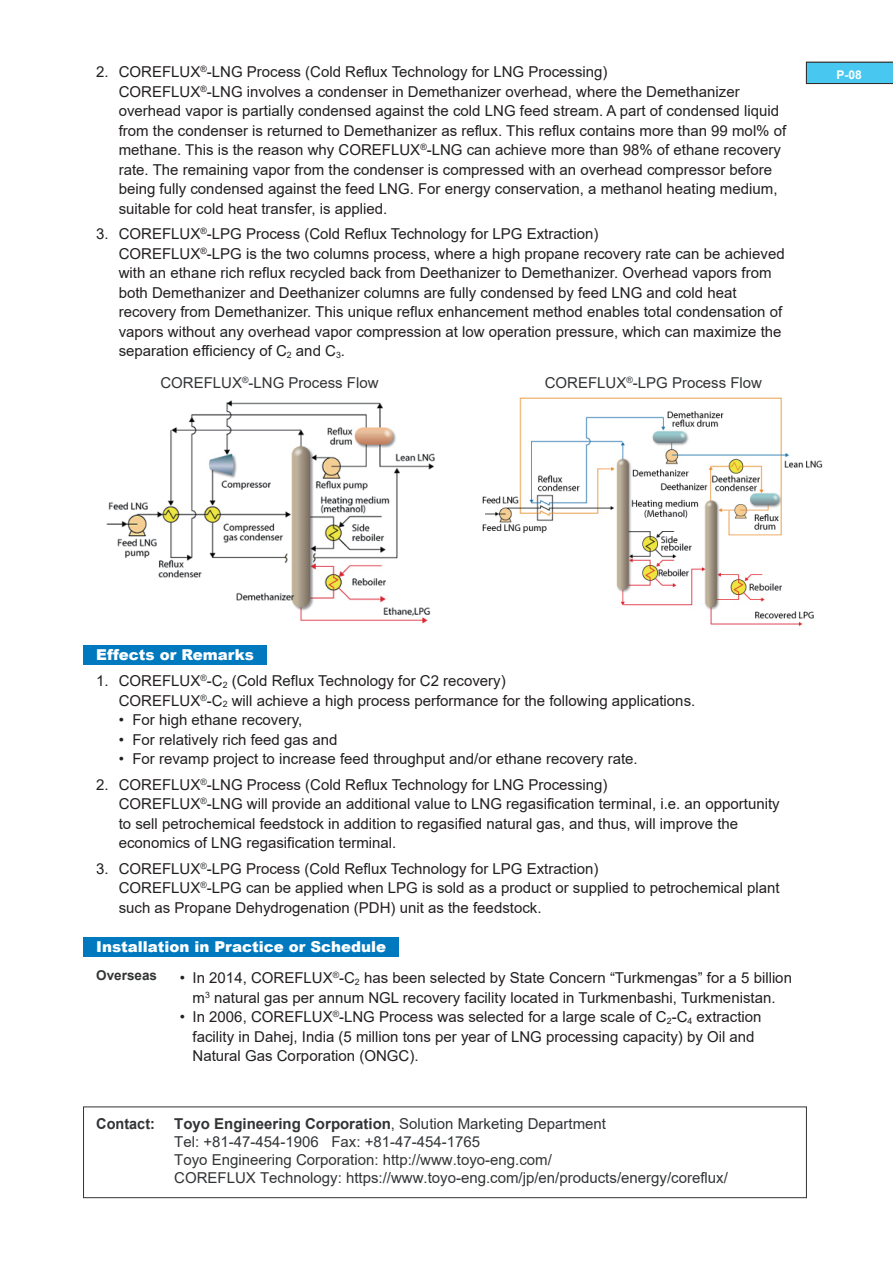
<style>
.page{position:relative;width:893px;height:1263px;background:#fff}
.page>*{position:absolute;margin:0;border:0;box-sizing:border-box;transform-origin:0 0}
.t1{font:15px/19.5px "Arial";color:#231f20}
.t2{font:15px/18px "Arial";color:#323436}
.t3{font:900 15px "Arial";color:#fff}
.t4{font:700 15px "Arial";color:#323436;scale:.96 1}
.t5{font:700 13.5px "Arial";color:#323436}
.t6{font:700 12px "Arial";color:#fff}
.s1{font-weight:700}
</style>
<div class="page">
<div style="left:84px;top:645px;width:183px;height:19px;background:#0079be"></div>
<div style="left:84px;top:937px;width:315px;height:20px;background:#0079be"></div>
<div style="left:83px;top:1107px;width:724px;height:91px;border:1px solid #323436"></div>
<svg style="left:806px;top:62px;width:87px;height:22px;background:#46b9dd"></svg>
<img style="left:106px;top:400px;width:329px;height:224px">
<img style="left:482px;top:397px;width:341px;height:229px">
<p class="t1" style="left:119px;top:62px;width:669px;text-indent:-22px">2. COREFLUX<sup>®</sup>-LNG Process (Cold Reflux Technology for LNG Processing)<br>COREFLUX<sup>®</sup>-LNG involves a condenser in Demethanizer overhead, where the Demethanizer overhead vapor is partially condensed against the cold LNG feed stream. A part of condensed liquid from the condenser is returned to Demethanizer as reflux. This reflux contains more than 99 mol% of methane. This is the reason why COREFLUX<sup>®</sup>-LNG can achieve more than 98% of ethane recovery rate. The remaining vapor from the condenser is compressed with an overhead compressor before being fully condensed against the feed LNG. For energy conservation, a methanol heating medium, suitable for cold heat transfer, is applied.</p>
<p class="t1" style="left:119px;top:224px;width:667px;text-indent:-23px">3. COREFLUX<sup>®</sup>-LPG Process (Cold Reflux Technology for LPG Extraction)<br>COREFLUX<sup>®</sup>-LPG is the two columns process, where a high propane recovery rate can be achieved with an ethane rich reflux recycled back from Deethanizer to Demethanizer. Overhead vapors from both Demethanizer and Deethanizer columns are fully condensed by feed LNG and cold heat recovery from Demethanizer. This unique reflux enhancement method enables total condensation of vapors without any overhead vapor compression at low operation pressure, which can maximize the separation efficiency of C<sub>2</sub> and C<sub>3</sub>.</p>
<p class="t2" style="left:160px;top:373px;width:220px">COREFLUX<sup>®</sup>-LNG Process Flow</p>
<p class="t2" style="left:545px;top:373px;width:219px">COREFLUX<sup>®</sup>-LPG Process Flow</p>
<p class="t6" style="left:836px;top:66px;width:27px">P-08</p>
<p class="t6" style="left:843px;top:66px;width:13px">P-</p>
<p class="t3" style="left:96px;top:644px;width:159px">Effects or Remarks</p>
<p class="t1" style="left:119px;top:671px;width:578px;text-indent:-22px">1. COREFLUX<sup>®</sup>-C<sub>2</sub> (Cold Reflux Technology for C2 recovery)<br>COREFLUX<sup>®</sup>-C<sub>2</sub> will achieve a high process performance for the following applications.</p>
<p class="t1" style="left:119px;top:710px;width:185px">• For high ethane recovery,</p>
<p class="t1" style="left:119px;top:730px;width:220px">• For relatively rich feed gas and</p>
<p class="t1" style="left:119px;top:749px;width:520px">• For revamp project to increase feed throughput and/or ethane recovery rate.</p>
<p class="t1" style="left:119px;top:775px;width:662px;text-indent:-22px">2. COREFLUX<sup>®</sup>-LNG Process (Cold Reflux Technology for LNG Processing)<br>COREFLUX<sup>®</sup>-LNG will provide an additional value to LNG regasification terminal, i.e. an opportunity to sell petrochemical feedstock in addition to regasified natural gas, and thus, will improve the economics of LNG regasification terminal.</p>
<p class="t1" style="left:119px;top:859px;width:662px;text-indent:-22px">3. COREFLUX<sup>®</sup>-LPG Process (Cold Reflux Technology for LPG Extraction)<br>COREFLUX<sup>®</sup>-LPG can be applied when LPG is sold as a product or supplied to petrochemical plant such as Propane Dehydrogenation (PDH) unit as the feedstock.</p>
<p class="t3" style="left:96px;top:936px;width:291px">Installation in Practice or Schedule</p>
<p class="t5" style="left:96px;top:965px;width:62px">Overseas</p>
<p class="t1" style="left:180px;top:968px;width:614px;text-align:center">• In 2014, COREFLUX<sup>®</sup>-C<sub>2</sub> has been selected by State Concern “Turkmengas” for a 5 billion m<sup>3</sup> natural gas per annum NGL recovery facility located in Turkmenbashi, Turkmenistan.</p>
<p class="t1" style="left:193px;top:1007px;width:570px;text-indent:-13px">• In 2006, COREFLUX<sup>®</sup>-LNG Process was selected for a large scale of C<sub>2</sub>-C<sub>4</sub> extraction facility in Dahej, India (5 million tons per year of LNG processing capacity) by Oil and<br>Natural Gas Corporation (ONGC).</p>
<p class="t4" style="left:96px;top:1113px;width:63px">Contact:</p>
<p class="t2" style="left:174px;top:1114px;width:555px"><span class="s1">Toyo Engineering Corporation</span>, Solution Marketing Department<br>Tel: +81-47-454-1906 Fax: +81-47-454-1765<br>Toyo Engineering Corporation: http://www.toyo-eng.com/<br>COREFLUX Technology: https://www.toyo-eng.com/jp/en/products/energy/coreflux/</p>
</div>
